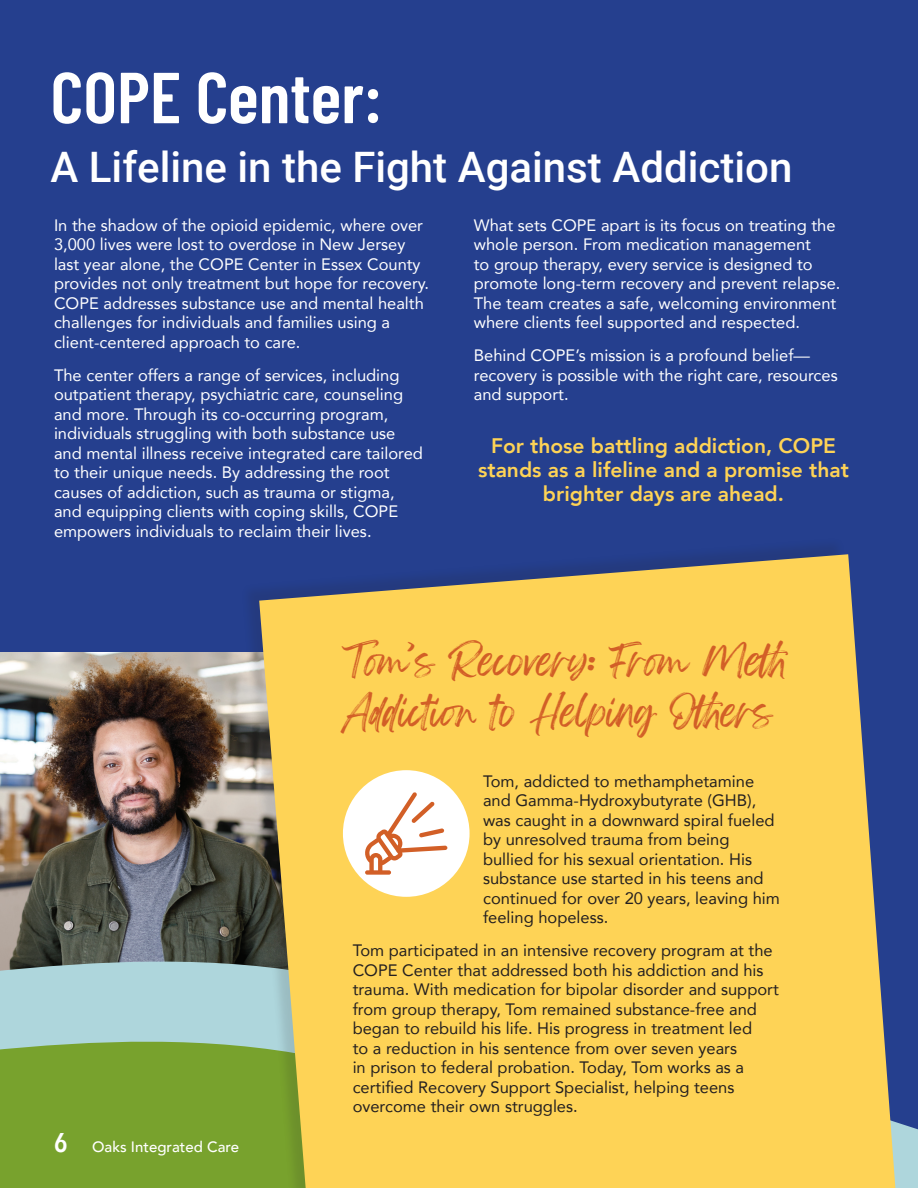
<style>
.page{position:relative;width:918px;height:1188px;background:#fff}
.page>*{position:absolute;margin:0;border:0;box-sizing:border-box;transform-origin:0 0}
._2023_Headline-H1{font:600 72px "Barlow Condensed";color:#fff}
._2023_Subhead-H2{font:500 42px "Roboto";color:#fff}
._2023_Headline-H1-2{font:36px/51px "Feeling Passionate";letter-spacing:-.005em;color:#d25f27}
.t1{font:600 27px "Avenir Next Condensed";color:#fff}
._2023_Body_Copy{font:800 21px/24px "Avenir";color:#fed356;text-align:center}
._2023_Body_Copy-2{font:16.5px/19.5px "Avenir";color:#fff}
._2023_Body_Copy-3{font:16.5px/19.5px "Avenir";color:#231f20}
.t2{font:500 15px "Avenir";color:#fff}
</style>
<div class="page">
<div style="left:0;top:0;width:918px;height:913px;background:#253f8e"></div>
<img style="left:0;top:652px;width:240px;height:303px">
<div style="left:0;top:1034px;width:633px;height:154px;background:#78a22d"></div>
<svg style="left:895px;top:913px;width:23px;height:275px;background:#44619f"></svg>
<svg style="left:0;top:955px;width:240px;height:95px;background:#a1c6c3"></svg>
<div style="left:240px;top:537px;width:653px;height:651px;background:#231f20;opacity:.14"></div>
<svg style="left:259px;top:554px;width:636px;height:634px;background:#e9c55a"></svg>
<div style="left:343px;top:770px;width:127px;height:127px;background:#fff;border-radius:50%"></div>
<svg style="left:365px;top:792px;width:82px;height:83px"></svg>
<p class="_2023_Headline-H1" style="left:51px;top:46px;width:333px">COPE Center:</p>
<p class="_2023_Subhead-H2" style="left:51px;top:137px;width:743px">A Lifeline in the Fight Against Addiction</p>
<p class="_2023_Body_Copy-2" style="left:54px;top:215px;width:377px">In the shadow of the opioid epidemic, where over 3,000 lives were lost to overdose in New Jersey last year alone, the COPE Center in Essex County provides not only treatment but hope for recovery.<br>COPE addresses substance use and mental health challenges for individuals and families using a client-centered approach to care.</p>
<p class="_2023_Body_Copy-2" style="left:54px;top:365px;width:370px">The center offers a range of services, including outpatient therapy, psychiatric care, counseling and more. Through its co-occurring program, individuals struggling with both substance use and mental illness receive integrated care tailored to their unique needs. By addressing the root causes of addiction, such as trauma or stigma, and equipping clients with coping skills, COPE empowers individuals to reclaim their lives.</p>
<p class="_2023_Body_Copy-2" style="left:474px;top:215px;width:368px">What sets COPE apart is its focus on treating the whole person. From medication management<br>to group therapy, every service is designed to promote long-term recovery and prevent relapse.<br>The team creates a safe, welcoming environment where clients feel supported and respected.</p>
<p class="_2023_Body_Copy-2" style="left:474px;top:345px;width:365px">Behind COPE’s mission is a profound belief— recovery is possible with the right care, resources and support.</p>
<p class="_2023_Body_Copy" style="left:478px;top:434px;width:372px">For those battling addiction, COPE stands as a lifeline and a promise that brighter days are ahead.</p>
<p class="t1" style="left:54px;top:1119px;width:15px">6</p>
<p class="t2" style="left:92px;top:1134px;width:148px">Oaks Integrated Care</p>
<p class="_2023_Headline-H1-2" style="left:342px;top:637px;width:453px">Tom’s Recovery: From Meth<br>Addiction to Helping Others</p>
<p class="_2023_Body_Copy-3" style="left:483px;top:771px;width:298px">Tom, addicted to methamphetamine and Gamma-Hydroxybutyrate (GHB), was caught in a downward spiral fueled by unresolved trauma from being bullied for his sexual orientation. His substance use started in his teens and continued for over 20 years, leaving him feeling hopeless.</p>
<p class="_2023_Body_Copy-3" style="left:353px;top:940px;width:428px">Tom participated in an intensive recovery program at the COPE Center that addressed both his addiction and his trauma. With medication for bipolar disorder and support from group therapy, Tom remained substance-free and began to rebuild his life. His progress in treatment led<br>to a reduction in his sentence from over seven years<br>in prison to federal probation. Today, Tom works as a certified Recovery Support Specialist, helping teens overcome their own struggles.</p>
</div>
